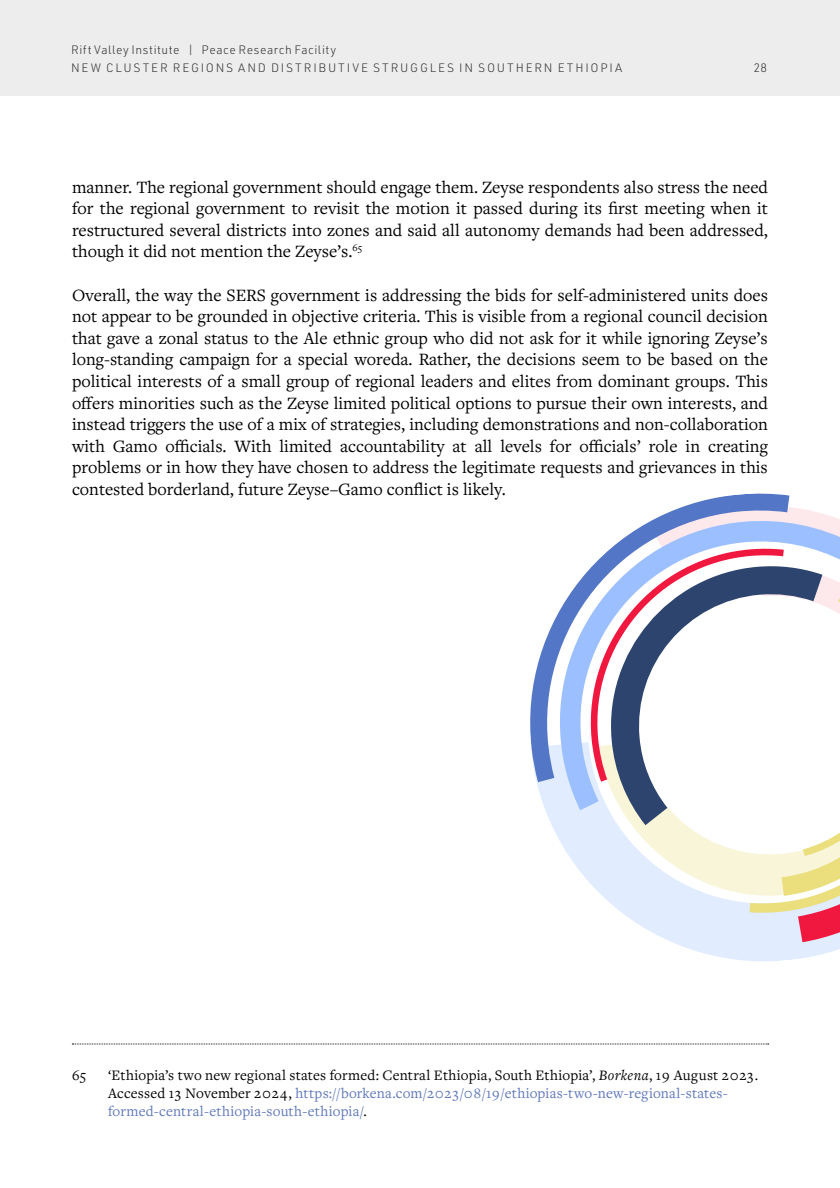
<style>
.page{position:relative;width:840px;height:1188px;background:#fff}
.page>*{position:absolute;margin:0;border:0;box-sizing:border-box;transform-origin:0 0}
.t1{font:18px/21.6px "Freight Text Pro";color:#000;text-align:justify}
.t2{font:15px/18px "Freight Text Pro";letter-spacing:.015em;color:#000}
.t3{font:300 12px/18px "URWDIN";letter-spacing:.14em;color:#383839}
.s1{font-style:italic}
.s2{color:#5f78bb}
</style>
<div class="page">
<div style="left:0;top:0;width:840px;height:96px;background:#ededee"></div>
<svg style="left:72px;top:1044px;width:697px;height:1px"></svg>
<svg style="left:537px;top:782px;width:303px;height:180px"></svg>
<svg style="left:530px;top:493px;width:259px;height:289px"></svg>
<svg style="left:599px;top:500px;width:241px;height:442px"></svg>
<svg style="left:583px;top:548px;width:201px;height:234px"></svg>
<p class="t3" style="left:71px;top:40px;width:553px">Rift Valley Institute | Peace Research Facility<br>NEW CLUSTER REGIONS AND DISTRIBUTIVE STRUGGLES IN SOUTHERN ETHIOPIA</p>
<p class="t3" style="left:754px;top:58px;width:15px">28</p>
<p class="t1" style="left:72px;top:175px;width:698px">manner. The regional government should engage them. Zeyse respondents also stress the need for the regional government to revisit the motion it passed during its first meeting when it restructured several districts into zones and said all autonomy demands had been addressed, though it did not mention the Zeyse’s.<sup>65</sup></p>
<p class="t1" style="left:72px;top:283px;width:698px">Overall, the way the SERS government is addressing the bids for self-administered units does not appear to be grounded in objective criteria. This is visible from a regional council decision that gave a zonal status to the Ale ethnic group who did not ask for it while ignoring Zeyse’s long-standing campaign for a special woreda. Rather, the decisions seem to be based on the political interests of a small group of regional leaders and elites from dominant groups. This offers minorities such as the Zeyse limited political options to pursue their own interests, and instead triggers the use of a mix of strategies, including demonstrations and non-collaboration with Gamo officials. With limited accountability at all levels for officials’ role in creating problems or in how they have chosen to address the legitimate requests and grievances in this contested borderland, future Zeyse–Gamo conflict is likely.</p>
<p class="t2" style="left:72px;top:1066px;width:16px">65</p>
<p class="t2" style="left:108px;top:1066px;width:652px">‘Ethiopia’s two new regional states formed: Central Ethiopia, South Ethiopia’, <span class="s1">Borkena</span>, 19 August 2023.<br>Accessed 13 November 2024, <span class="s2">https://borkena.com/2023/08/19/ethiopias-two-new-regional-states&shy;formed-central-ethiopia-south-ethiopia/</span>.</p>
</div>
